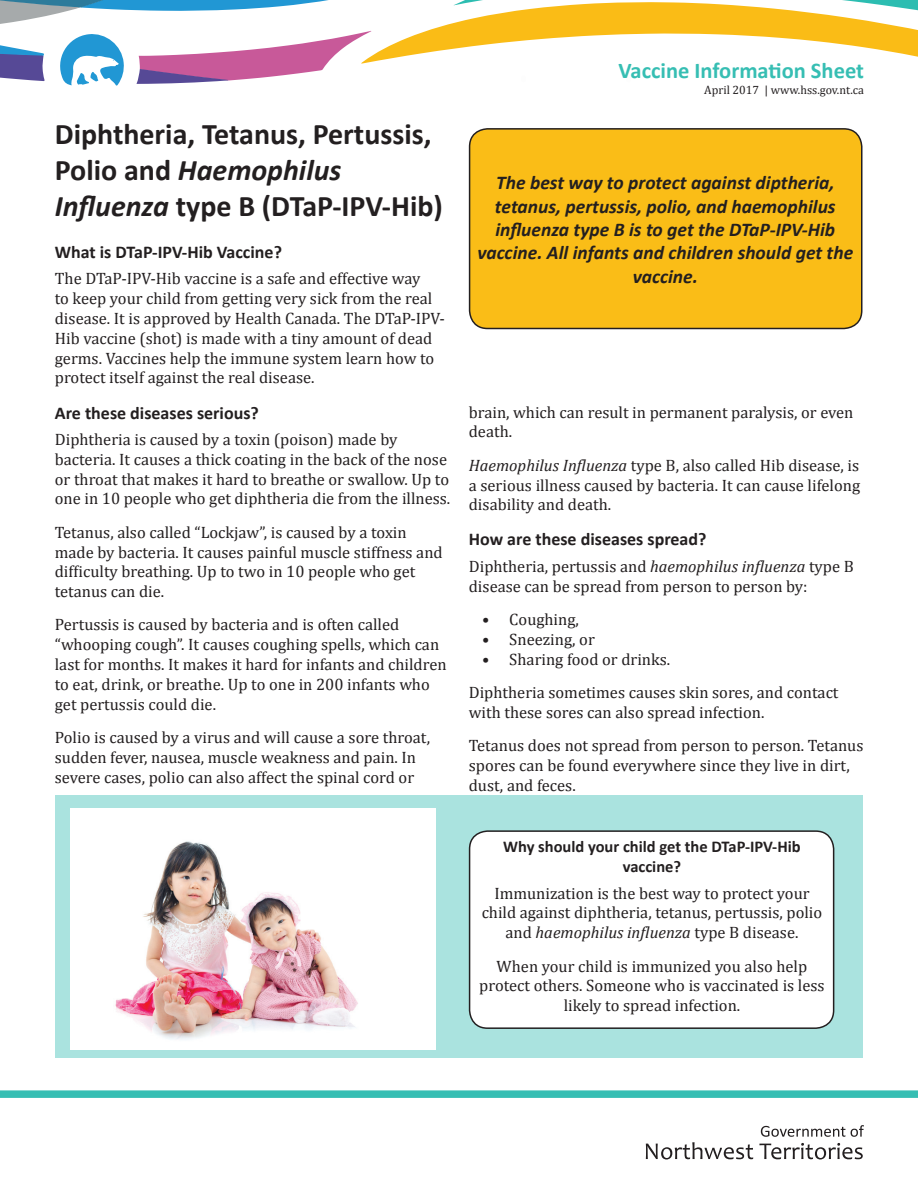
<style>
.page{position:relative;width:918px;height:1188px;background:#fff}
.page>*{position:absolute;margin:0;border:0;box-sizing:border-box;transform-origin:0 0}
.t1{font:700 30px/36px "Calibri";color:#231f20}
.t2{font:700 22.5px "Calibri";color:#36beb3}
.t3{font:italic 700 19.5px/23.4px "Calibri";color:#231f20;text-align:center}
.t4{font:700 18px "Calibri";color:#231f20}
.t5{font:16.5px/19.8px "Cambria";color:#231f20}
.t6{font:700 16.5px/19.8px "Calibri";color:#231f20;text-align:center}
.t7{font:12px "Cambria";color:#231f20}
.s1{font-style:italic}
</style>
<div class="page">
<svg style="left:0;top:0;width:918px;height:86px"></svg>
<div style="left:0;top:1090px;width:918px;height:8px;background:#36beb3"></div>
<svg style="left:761px;top:1125px;width:103px;height:12px"></svg>
<svg style="left:646px;top:1142px;width:107px;height:18px"></svg>
<svg style="left:759px;top:1143px;width:104px;height:17px"></svg>
<div style="left:56px;top:796px;width:807px;height:262px;background:#aae3df"></div>
<img style="left:70px;top:808px;width:366px;height:242px">
<div style="left:470px;top:831px;width:364px;height:197px;background:#fff;border-radius:18px"></div>
<div style="left:469px;top:830px;width:365px;height:199px;border:2px solid #231f20;border-radius:18px"></div>
<div style="left:470px;top:129px;width:392px;height:200px;background:#fabd17;border-radius:18px"></div>
<div style="left:469px;top:128px;width:393px;height:201px;border:2px solid #231f20;border-radius:18px"></div>
<h1 class="t1" style="left:55px;top:116px;width:390px">Diphtheria, Tetanus, Pertussis,<br>Polio and <span class="s1">Haemophilus<br>Influenza</span> type B (DTaP-IPV-Hib)</h1>
<p class="t4" style="left:55px;top:240px;width:229px">What is DTaP-IPV-Hib Vaccine?</p>
<p class="t5" style="left:55px;top:269px;width:392px">The DTaP-IPV-Hib vaccine is a safe and effective way<br>to keep your child from getting very sick from the real disease. It is approved by Health Canada. The DTaP-IPV-Hib vaccine (shot) is made with a tiny amount of dead germs. Vaccines help the immune system learn how to protect itself against the real disease.</p>
<p class="t4" style="left:55px;top:401px;width:206px">Are these diseases serious?</p>
<p class="t5" style="left:55px;top:429px;width:397px">Diphtheria is caused by a toxin (poison) made by bacteria. It causes a thick coating in the back of the nose or throat that makes it hard to breathe or swallow. Up to one in 10 people who get diphtheria die from the illness.</p>
<p class="t5" style="left:55px;top:522px;width:389px">Tetanus, also called “Lockjaw”, is caused by a toxin made by bacteria. It causes painful muscle stiffness and difficulty breathing. Up to two in 10 people who get tetanus can die.</p>
<p class="t5" style="left:55px;top:615px;width:393px">Pertussis is caused by bacteria and is often called “whooping cough”. It causes coughing spells, which can last for months. It makes it hard for infants and children to eat, drink, or breathe. Up to one in 200 infants who get pertussis could die.</p>
<p class="t5" style="left:55px;top:727px;width:377px">Polio is caused by a virus and will cause a sore throat, sudden fever, nausea, muscle weakness and pain. In severe cases, polio can also affect the spinal cord or</p>
<h2 class="t2" style="left:619px;top:56px;width:247px">Vaccine Information Sheet</h2>
<p class="t7" style="left:704px;top:83px;width:161px">April 2017 | www.hss.gov.nt.ca</p>
<p class="t3" style="left:477px;top:171px;width:377px">The best way to protect against diptheria, tetanus, pertussis, polio, and haemophilus influenza type B is to get the DTaP-IPV-Hib vaccine. All infants and children should get the vaccine.</p>
<p class="t5" style="left:469px;top:402px;width:386px">brain, which can result in permanent paralysis, or even death.</p>
<p class="t5" style="left:469px;top:455px;width:393px;text-align:justify"><span class="s1">Haemophilus Influenza</span> type B, also called Hib disease, is a serious illness caused by bacteria. It can cause lifelong disability and death.</p>
<p class="t4" style="left:469px;top:528px;width:239px">How are these diseases spread?</p>
<p class="t5" style="left:469px;top:556px;width:387px">Diphtheria, pertussis and <span class="s1">haemophilus influenza</span> type B disease can be spread from person to person by:</p>
<p class="t5" style="left:482px;top:610px;width:98px">• Coughing,</p>
<p class="t5" style="left:482px;top:629px;width:114px">• Sneezing, or</p>
<p class="t5" style="left:469px;top:642px;width:371px;line-height:33.3px;text-indent:14px">• Sharing food or drinks.<br>Diphtheria sometimes causes skin sores, and contact</p>
<p class="t5" style="left:469px;top:695px;width:396px;line-height:33.3px">with these sores can also spread infection.<br>Tetanus does not spread from person to person. Tetanus</p>
<p class="t5" style="left:469px;top:755px;width:382px">spores can be found everywhere since they live in dirt, dust, and feces.</p>
<p class="t6" style="left:503px;top:837px;width:299px">Why should your child get the DTaP-IPV-Hib vaccine?</p>
<p class="t5" style="left:482px;top:883px;width:342px;text-align:center">Immunization is the best way to protect your child against diphtheria, tetanus, pertussis, polio and <span class="s1">haemophilus influenza</span> type B disease.</p>
<p class="t5" style="left:479px;top:956px;width:347px;text-align:center">When your child is immunized you also help protect others. Someone who is vaccinated is less likely to spread infection.</p>
</div>
